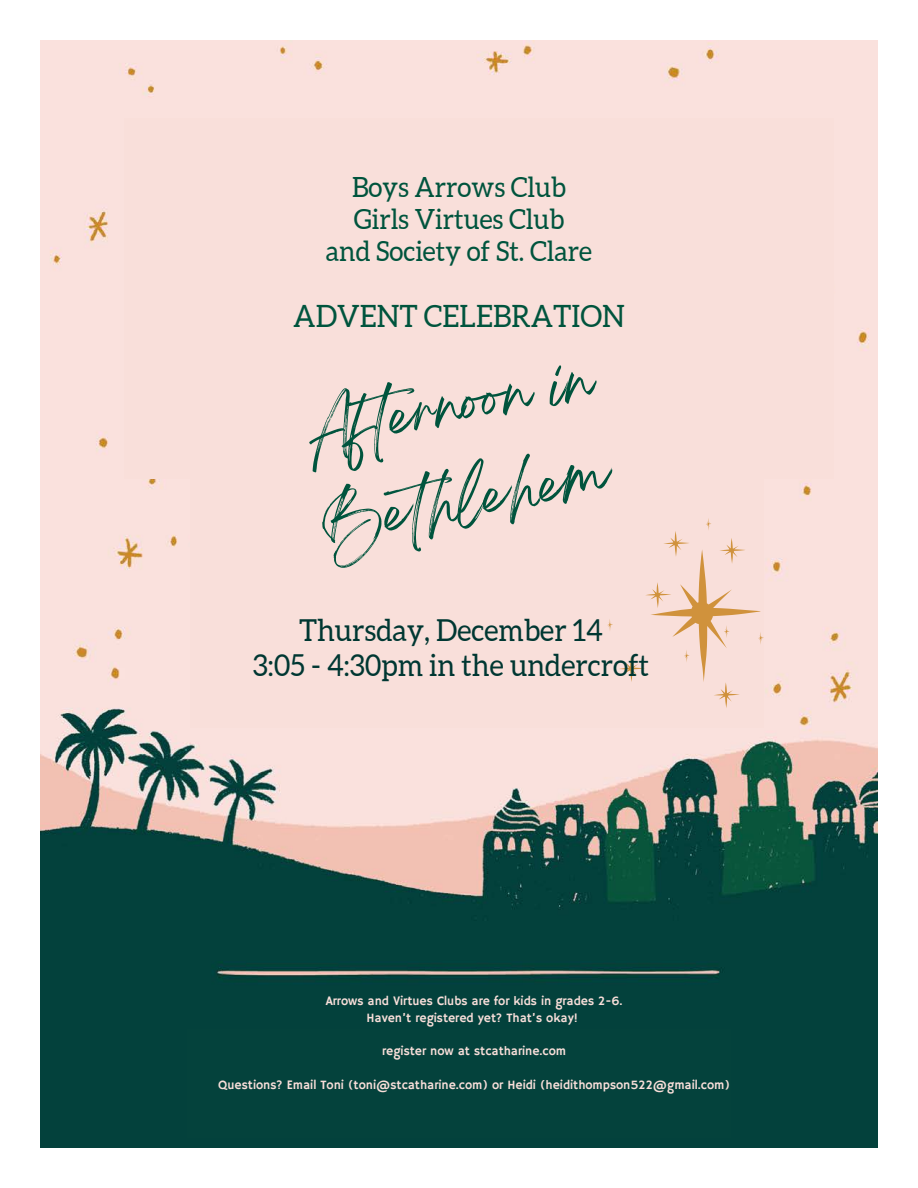
<style>
.page{position:relative;width:918px;height:1188px;background:#fff}
.page>*{position:absolute;margin:0;border:0;box-sizing:border-box;transform-origin:0 0}
.t1{font:52.5px/94.5px "Breathing";color:#00543d;scale:.95 1}
.t2{font:30.75px "Aleo";color:#00543d;scale:.95 1}
.t3{font:30.3px/34.7px "Aleo";color:#003732;text-align:center;scale:.95 1}
.t4{font:27.9px/32px "Aleo";color:#00543d;text-align:center;scale:.95 1}
.t5{font:12.9px/16.8px "Hammersmith One";color:#f9dfda;text-align:center;scale:.95 1}
</style>
<div class="page">
<img style="left:40px;top:40px;width:838px;height:1108px">
<div style="left:191px;top:460px;width:573px;height:268px;background:#f9dfda"></div>
<div style="left:187px;top:1029px;width:544px;height:109px;background:#04423c"></div>
<div style="left:124px;top:118px;width:710px;height:360px;background:#f9dfda"></div>
<svg style="left:607px;top:619px;width:6px;height:12px"></svg>
<svg style="left:619px;top:518px;width:145px;height:190px"></svg>
<p class="t4" style="left:326px;top:171px;width:282px">Boys Arrows Club<br>Girls Virtues Club<br>and Society of St. Clare</p>
<p class="t2" style="left:293px;top:299px;width:351px">ADVENT CELEBRATION</p>
<p class="t1" style="left:298px;top:401px;width:310px;rotate:-11deg">Afternoon in<br>Bethlehem</p>
<p class="t3" style="left:253px;top:613px;width:419px">Thursday, December 14<br>3:05 - 4:30pm in the undercroft</p>
<p class="t5" style="left:326px;top:993px;width:314px">Arrows and Virtues Clubs are for kids in grades 2-6.<br>Haven’t registered yet? That’s okay!</p>
<p class="t5" style="left:382px;top:1043px;width:195px">register now at stcatharine.com</p>
<p class="t5" style="left:218px;top:1077px;width:540px">Questions? Email Toni (toni@stcatharine.com) or Heidi (heidithompson522@gmail.com)</p>
</div>
